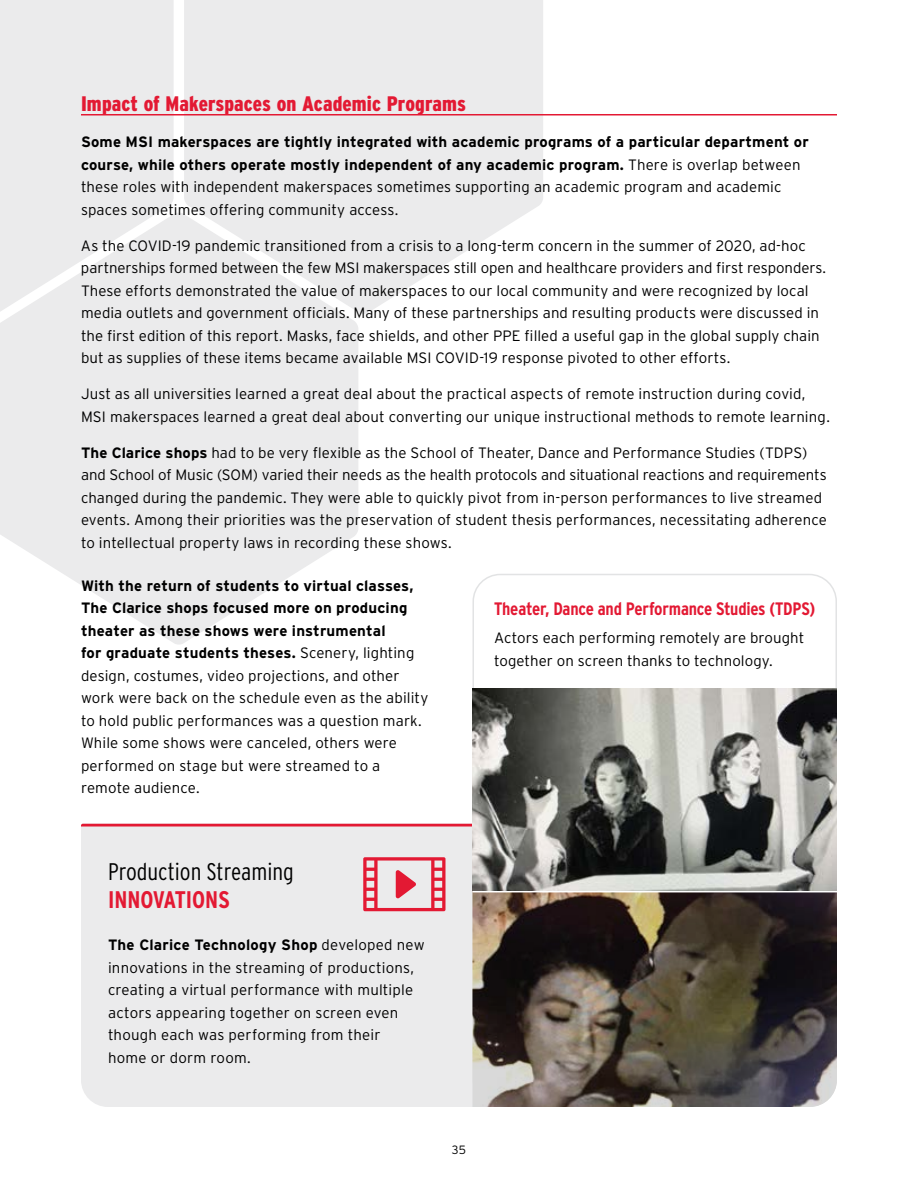
<style>
.page{position:relative;width:918px;height:1188px;background:#fff}
.page>*{position:absolute;margin:0;border:0;box-sizing:border-box;transform-origin:0 0}
.t1{font:300 24px "Interstate Condensed";color:#000}
.t2{font:700 24px "Interstate Condensed";color:#e31933}
.t3{font:900 21px "Interstate Condensed";letter-spacing:.005em;color:#e31933}
.t4{font:700 18px "Interstate Condensed";letter-spacing:-.015em;color:#e31933}
.t5{font:300 15px/22.5px "Interstate";letter-spacing:.005em;color:#000}
.t6{font:700 15px/22.5px "Interstate";letter-spacing:.01em;color:#000}
.t7{font:300 12px "Interstate";color:#000}
.s1{font-weight:300}
.s2{font-weight:700}
</style>
<div class="page">
<div style="left:0;top:0;width:174px;height:212px;background:#ebebec"></div>
<div style="left:184px;top:0;width:359px;height:314px;background:#ebebec"></div>
<svg style="left:369px;top:212px;width:174px;height:378px"></svg>
<svg style="left:0;top:212px;width:358px;height:433px;fill:#ebebec"></svg>
<hr style="left:81px;top:114px;width:756px;height:1px;background:#e31933">
<div style="left:81px;top:826px;width:391px;height:281px;background:#ebebec"></div>
<hr style="left:81px;top:824px;width:393px;height:2px;background:#e31933">
<svg style="left:363px;top:857px;width:83px;height:54px;background:#e79ba6"></svg>
<div style="left:473px;top:574px;width:363px;height:532px;background:#fff;border-radius:27px"></div>
<img style="left:472px;top:688px;width:365px;height:203px">
<img style="left:472px;top:892px;width:365px;height:215px">
<h2 class="t3" style="left:81px;top:92px;width:386px">Impact of Makerspaces on Academic Programs</h2>
<p class="t6" style="left:81px;top:131px;width:729px">Some MSI makerspaces are tightly integrated with academic programs of a particular department or course, while others operate mostly independent of any academic program. <span class="s1">There is overlap between these roles with independent makerspaces sometimes supporting an academic program and academic spaces sometimes offering community access.</span></p>
<p class="t5" style="left:81px;top:234px;width:745px">As the COVID-19 pandemic transitioned from a crisis to a long-term concern in the summer of 2020, ad-hoc partnerships formed between the few MSI makerspaces still open and healthcare providers and first responders.<br>These efforts demonstrated the value of makerspaces to our local community and were recognized by local media outlets and government officials. Many of these partnerships and resulting products were discussed in the first edition of this report. Masks, face shields, and other PPE filled a useful gap in the global supply chain but as supplies of these items became available MSI COVID-19 response pivoted to other efforts.</p>
<p class="t5" style="left:81px;top:383px;width:749px">Just as all universities learned a great deal about the practical aspects of remote instruction during covid,<br>MSI makerspaces learned a great deal about converting our unique instructional methods to remote learning.</p>
<p class="t5" style="left:81px;top:441px;width:747px"><span class="s2">The Clarice shops</span> had to be very flexible as the School of Theater, Dance and Performance Studies (TDPS) and School of Music (SOM) varied their needs as the health protocols and situational reactions and requirements changed during the pandemic. They were able to quickly pivot from in-person performances to live streamed events. Among their priorities was the preservation of student thesis performances, necessitating adherence to intellectual property laws in recording these shows.</p>
<p class="t5" style="left:81px;top:574px;width:349px"><span class="s2">With the return of students to virtual classes, The Clarice shops focused more on producing theater as these shows were instrumental<br>for graduate students theses.</span> Scenery, lighting design, costumes, video projections, and other work were back on the schedule even as the ability to hold public performances was a question mark.<br>While some shows were canceled, others were performed on stage but were streamed to a remote audience.</p>
<p class="t4" style="left:494px;top:599px;width:323px">Theater, Dance and Performance Studies (TDPS)</p>
<p class="t5" style="left:494px;top:626px;width:312px">Actors each performing remotely are brought together on screen thanks to technology.</p>
<h1 class="t1" style="left:108px;top:858px;width:187px">Production Streaming</h1>
<h1 class="t2" style="left:108px;top:886px;width:123px">INNOVATIONS</h1>
<p class="t5" style="left:108px;top:934px;width:318px"><span class="s2">The Clarice Technology Shop</span> developed new innovations in the streaming of productions, creating a virtual performance with multiple actors appearing together on screen even though each was performing from their<br>home or dorm room.</p>
<p class="t7" style="left:452px;top:1143px;width:16px">35</p>
</div>
